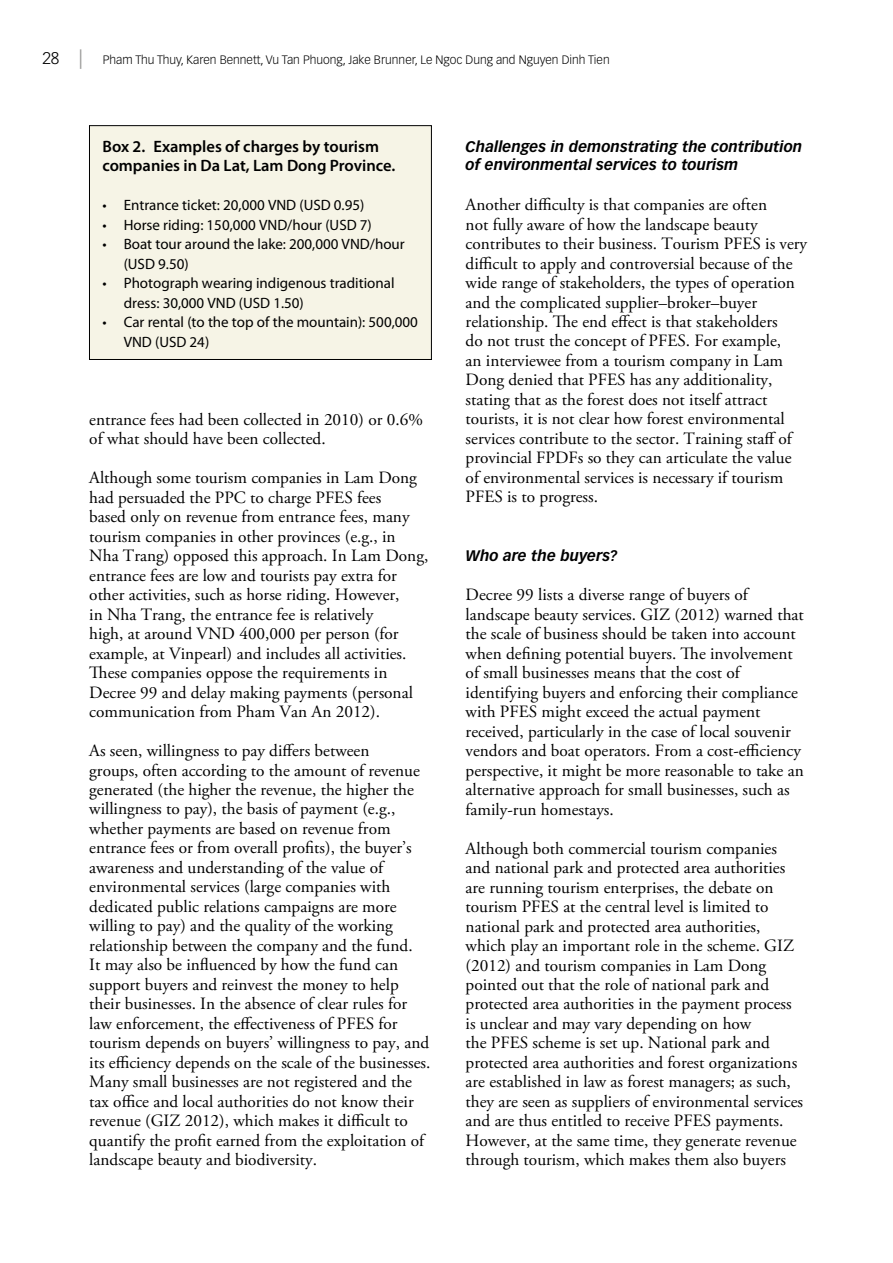
<style>
.page{position:relative;width:893px;height:1263px;background:#fff}
.page>*{position:absolute;margin:0;border:0;box-sizing:border-box;transform-origin:0 0}
.t1{font:17.25px/19.5px "Adobe Garamond Pro";color:#000}
.t2{font:600 16.5px/19.8px "Myriad Pro";color:#000}
.t3{font:15px/19.5px "Myriad Pro";color:#000}
.t4{font:italic 700 15px/18px "Vectora LT Std";color:#000}
.t5{font:300 12px "Vectora LT Std";color:#000}
.s1{font-size:16.5px}
.s2{font-family:"Myriad Pro";font-weight:400;font-size:19.5px;color:#9d9d9c}
</style>
<div class="page">
<div style="left:89px;top:126px;width:342px;height:233px;background:#f6f4e6"></div>
<div style="left:89px;top:125px;width:343px;height:235px;border:1px solid #000"></div>
<p class="t5" style="left:43px;top:52px;width:569px"><span class="s1">28</span> <span class="s2">|</span> Pham Thu Thuy, Karen Bennett, Vu Tan Phuong, Jake Brunner, Le Ngoc Dung and Nguyen Dinh Tien</p>
<p class="t2" style="left:102px;top:136px;width:294px">Box 2. Examples of charges by tourism companies in Da Lat, Lam Dong Province.</p>
<p class="t3" style="left:102px;top:195px;width:263px">• Entrance ticket: 20,000 VND (USD 0.95)</p>
<p class="t3" style="left:102px;top:214px;width:271px">• Horse riding: 150,000 VND/hour (USD 7)</p>
<p class="t3" style="left:124px;top:234px;width:283px;text-indent:-21px">• Boat tour around the lake: 200,000 VND/hour (USD 9.50)</p>
<p class="t3" style="left:124px;top:273px;width:272px;text-indent:-21px">• Photograph wearing indigenous traditional dress: 30,000 VND (USD 1.50)</p>
<p class="t3" style="left:124px;top:312px;width:296px;text-indent:-21px">• Car rental (to the top of the mountain): 500,000<br>VND (USD 24)</p>
<p class="t1" style="left:89px;top:410px;width:335px">entrance fees had been collected in 2010) or 0.6% of what should have been collected.</p>
<p class="t1" style="left:89px;top:468px;width:341px">Although some tourism companies in Lam Dong had persuaded the PPC to charge PFES fees<br>based only on revenue from entrance fees, many tourism companies in other provinces (e.g., in Nha Trang) opposed this approach. In Lam Dong, entrance fees are low and tourists pay extra for other activities, such as horse riding. However,<br>in Nha Trang, the entrance fee is relatively<br>high, at around VND 400,000 per person (for example, at Vinpearl) and includes all activities.<br>These companies oppose the requirements in Decree 99 and delay making payments (personal communication from Pham Van An 2012).</p>
<p class="t1" style="left:89px;top:741px;width:343px">As seen, willingness to pay differs between<br>groups, often according to the amount of revenue generated (the higher the revenue, the higher the willingness to pay), the basis of payment (e.g., whether payments are based on revenue from entrance fees or from overall profits), the buyer’s awareness and understanding of the value of environmental services (large companies with dedicated public relations campaigns are more willing to pay) and the quality of the working relationship between the company and the fund.<br>It may also be influenced by how the fund can support buyers and reinvest the money to help their businesses. In the absence of clear rules for law enforcement, the effectiveness of PFES for tourism depends on buyers’ willingness to pay, and its efficiency depends on the scale of the businesses.<br>Many small businesses are not registered and the tax office and local authorities do not know their revenue (GIZ 2012), which makes it difficult to quantify the profit earned from the exploitation of landscape beauty and biodiversity.</p>
<p class="t4" style="left:466px;top:137px;width:338px">Challenges in demonstrating the contribution of environmental services to tourism</p>
<p class="t1" style="left:466px;top:195px;width:343px">Another difficulty is that companies are often<br>not fully aware of how the landscape beauty contributes to their business. Tourism PFES is very difficult to apply and controversial because of the wide range of stakeholders, the types of operation and the complicated supplier–broker–buyer relationship. The end effect is that stakeholders<br>do not trust the concept of PFES. For example,<br>an interviewee from a tourism company in Lam Dong denied that PFES has any additionality, stating that as the forest does not itself attract tourists, it is not clear how forest environmental services contribute to the sector. Training staff of provincial FPDFs so they can articulate the value of environmental services is necessary if tourism PFES is to progress.</p>
<p class="t4" style="left:466px;top:547px;width:154px">Who are the buyers?</p>
<p class="t1" style="left:466px;top:585px;width:340px">Decree 99 lists a diverse range of buyers of landscape beauty services. GIZ (2012) warned that the scale of business should be taken into account when defining potential buyers. The involvement of small businesses means that the cost of identifying buyers and enforcing their compliance with PFES might exceed the actual payment received, particularly in the case of local souvenir vendors and boat operators. From a cost-efficiency perspective, it might be more reasonable to take an alternative approach for small businesses, such as family-run homestays.</p>
<p class="t1" style="left:466px;top:839px;width:339px">Although both commercial tourism companies and national park and protected area authorities are running tourism enterprises, the debate on tourism PFES at the central level is limited to national park and protected area authorities, which play an important role in the scheme. GIZ (2012) and tourism companies in Lam Dong pointed out that the role of national park and protected area authorities in the payment process is unclear and may vary depending on how<br>the PFES scheme is set up. National park and protected area authorities and forest organizations are established in law as forest managers; as such, they are seen as suppliers of environmental services and are thus entitled to receive PFES payments.<br>However, at the same time, they generate revenue through tourism, which makes them also buyers</p>
</div>
